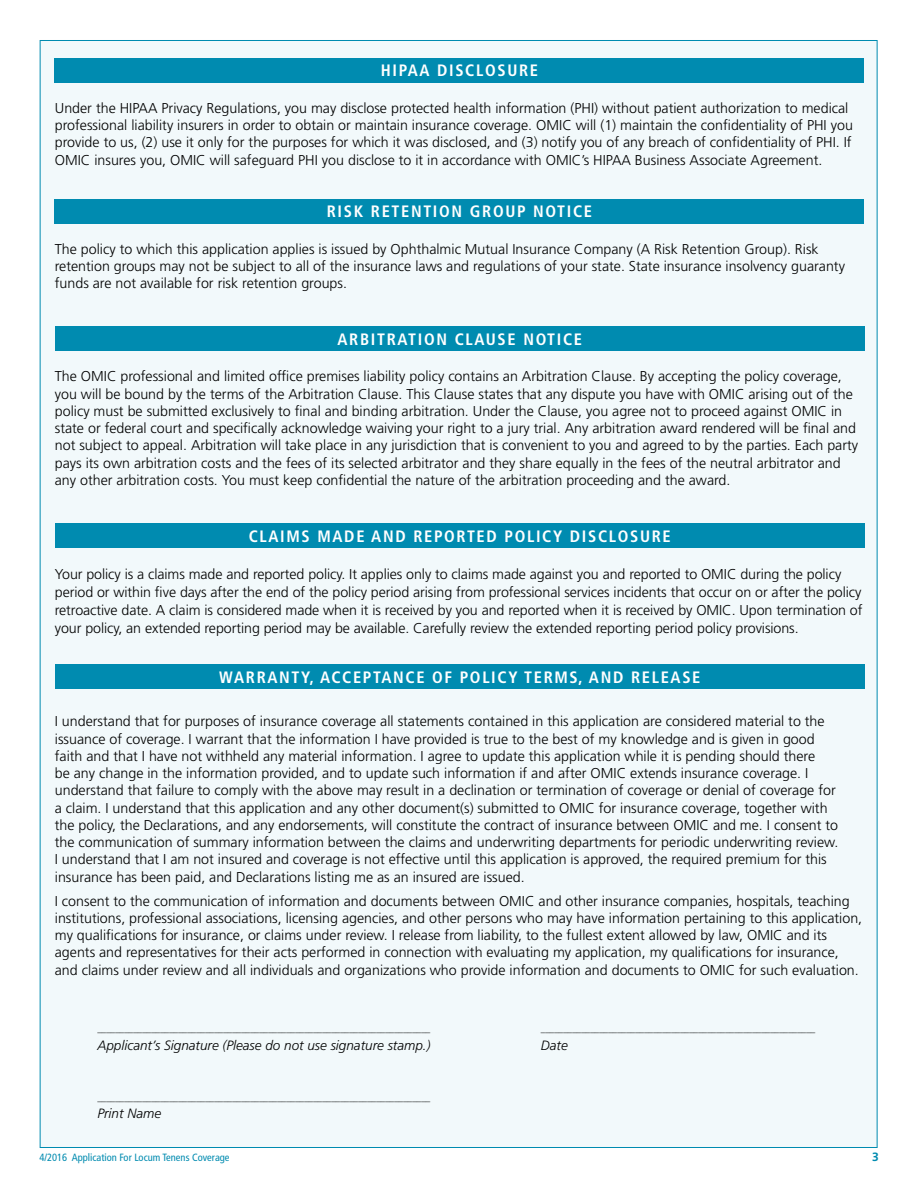
<style>
.page{position:relative;width:918px;height:1188px;background:#fff}
.page>*{position:absolute;margin:0;border:0;box-sizing:border-box;transform-origin:0 0}
.t1{font:700 condensed 16.5px "Frutiger LT Std";letter-spacing:.1em;color:#fff}
.t2{font:300 14.25px/17.2px "Frutiger LT Std";color:#000}
.t3{font:italic 300 13.5px "Frutiger LT Std";color:#000}
.t4{font:700 12px "Frutiger LT Std";color:#008bb0}
.t5{font:condensed 10.5px "Frutiger LT Std";color:#008bb0}
.t6{font:300 9px "Frutiger LT Std";color:#000}
</style>
<div class="page">
<div style="left:40px;top:40px;width:838px;height:1108px;background:#f2f9fb;border:1px solid #008bb0"></div>
<div style="left:55px;top:58px;width:809px;height:24px;background:#008bb0"></div>
<div style="left:55px;top:199px;width:809px;height:24px;background:#008bb0"></div>
<div style="left:55px;top:326px;width:810px;height:25px;background:#008bb0"></div>
<div style="left:55px;top:524px;width:810px;height:24px;background:#008bb0"></div>
<div style="left:55px;top:665px;width:810px;height:24px;background:#008bb0"></div>
<p class="t1" style="left:381px;top:61px;width:159px">HIPAA DISCLOSURE</p>
<p class="t2" style="left:55px;top:100px;width:800px">Under the HIPAA Privacy Regulations, you may disclose protected health information (PHI) without patient authorization to medical professional liability insurers in order to obtain or maintain insurance coverage. OMIC will (1) maintain the confidentiality of PHI you provide to us, (2) use it only for the purposes for which it was disclosed, and (3) notify you of any breach of confidentiality of PHI. If OMIC insures you, OMIC will safeguard PHI you disclose to it in accordance with OMIC’s HIPAA Business Associate Agreement.</p>
<p class="t1" style="left:327px;top:202px;width:267px">RISK RETENTION GROUP NOTICE</p>
<p class="t2" style="left:55px;top:241px;width:792px">The policy to which this application applies is issued by Ophthalmic Mutual Insurance Company (A Risk Retention Group). Risk retention groups may not be subject to all of the insurance laws and regulations of your state. State insurance insolvency guaranty funds are not available for risk retention groups.</p>
<p class="t1" style="left:337px;top:329px;width:246px">ARBITRATION CLAUSE NOTICE</p>
<p class="t2" style="left:55px;top:368px;width:805px">The OMIC professional and limited office premises liability policy contains an Arbitration Clause. By accepting the policy coverage, you will be bound by the terms of the Arbitration Clause. This Clause states that any dispute you have with OMIC arising out of the policy must be submitted exclusively to final and binding arbitration. Under the Clause, you agree not to proceed against OMIC in state or federal court and specifically acknowledge waiving your right to a jury trial. Any arbitration award rendered will be final and not subject to appeal. Arbitration will take place in any jurisdiction that is convenient to you and agreed to by the parties. Each party pays its own arbitration costs and the fees of its selected arbitrator and they share equally in the fees of the neutral arbitrator and any other arbitration costs. You must keep confidential the nature of the arbitration proceeding and the award.</p>
<p class="t1" style="left:249px;top:526px;width:424px">CLAIMS MADE AND REPORTED POLICY DISCLOSURE</p>
<p class="t2" style="left:55px;top:566px;width:809px;line-height:18px">Your policy is a claims made and reported policy. It applies only to claims made against you and reported to OMIC during the policy period or within five days after the end of the policy period arising from professional services incidents that occur on or after the policy retroactive date. A claim is considered made when it is received by you and reported when it is received by OMIC. Upon termination of your policy, an extended reporting period may be available. Carefully review the extended reporting period policy provisions.</p>
<p class="t1" style="left:219px;top:667px;width:483px">WARRANTY, ACCEPTANCE OF POLICY TERMS, AND RELEASE</p>
<p class="t2" style="left:55px;top:713px;width:785px">I understand that for purposes of insurance coverage all statements contained in this application are considered material to the issuance of coverage. I warrant that the information I have provided is true to the best of my knowledge and is given in good faith and that I have not withheld any material information. I agree to update this application while it is pending should there<br>be any change in the information provided, and to update such information if and after OMIC extends insurance coverage. I understand that failure to comply with the above may result in a declination or termination of coverage or denial of coverage for a claim. I understand that this application and any other document(s) submitted to OMIC for insurance coverage, together with the policy, the Declarations, and any endorsements, will constitute the contract of insurance between OMIC and me. I consent to the communication of summary information between the claims and underwriting departments for periodic underwriting review.<br>I understand that I am not insured and coverage is not effective until this application is approved, the required premium for this insurance has been paid, and Declarations listing me as an insured are issued.</p>
<p class="t2" style="left:55px;top:892px;width:809px">I consent to the communication of information and documents between OMIC and other insurance companies, hospitals, teaching institutions, professional associations, licensing agencies, and other persons who may have information pertaining to this application, my qualifications for insurance, or claims under review. I release from liability, to the fullest extent allowed by law, OMIC and its agents and representatives for their acts performed in connection with evaluating my application, my qualifications for insurance, and claims under review and all individuals and organizations who provide information and documents to OMIC for such evaluation.</p>
<p class="t6" style="left:97px;top:1024px;width:334px">__________________________________________________________________________</p>
<p class="t6" style="left:541px;top:1024px;width:276px">_____________________________________________________________</p>
<p class="t3" style="left:97px;top:1037px;width:335px">Applicant’s Signature (Please do not use signature stamp.)</p>
<p class="t3" style="left:541px;top:1037px;width:28px">Date</p>
<p class="t6" style="left:97px;top:1092px;width:334px">__________________________________________________________________________</p>
<p class="t3" style="left:97px;top:1105px;width:65px">Print Name</p>
<p class="t5" style="left:39px;top:1151px;width:192px">4/2016 Application For Locum Tenens Coverage</p>
<p class="t4" style="left:872px;top:1150px;width:8px">3</p>
</div>
